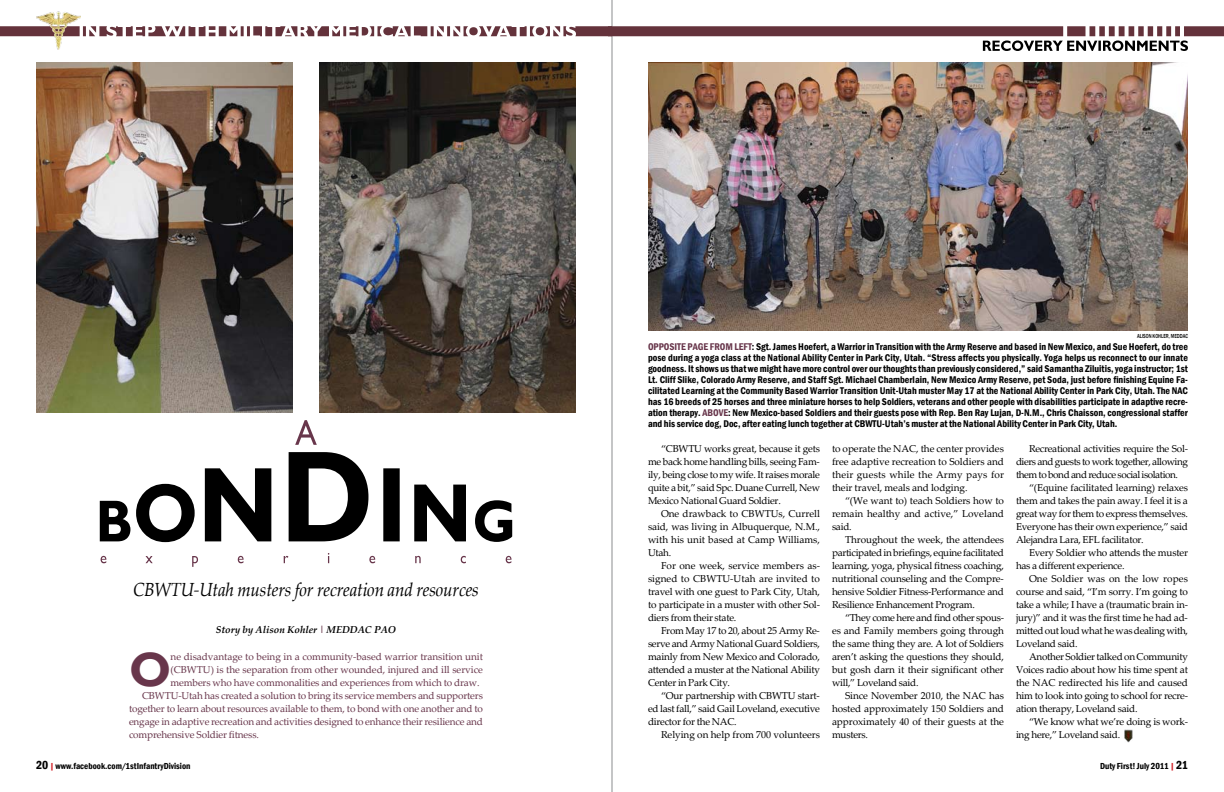
<style>
.page{position:relative;width:1224px;height:792px;background:#fff}
.page>*{position:absolute;margin:0;border:0;box-sizing:border-box;transform-origin:0 0}
.t1{font:700 48.1px "Gill Sans";color:#68364b}
.t2{font:italic 19px "Palatino Linotype";letter-spacing:-.01em;color:#000;scale:.9 1}
.t3{font:10px/13px "Palatino Linotype";letter-spacing:-.025em;color:#000;text-align:justify}
.t4{font:600 condensed 10px/11px "Franklin Gothic";color:#000;text-align:justify}
.t5{font:10px "Palatino Linotype";letter-spacing:-.015em;color:#68364b}
.t6{font:10px "Palatino Linotype";letter-spacing:-.005em;color:#000}
.t7{font:italic 700 10px "Palatino Linotype";color:#000}
.t8{font:600 condensed 9px "Franklin Gothic";color:#000}
.t9{font:500 6px "Franklin Gothic";color:#000;scale:.75 1}
.s1{color:#68364b}
.s2{font-size:12px}
.s3{color:#d2232a}
</style>
<div class="page">
<hr style="left:612px;top:0;width:1px;height:792px;background:#8a8c8e">
<img style="left:36px;top:11px;width:45px;height:15px">
<img style="left:36px;top:62px;width:257px;height:351px">
<img style="left:319px;top:62px;width:257px;height:351px">
<svg style="left:0;top:26px;width:1224px;height:25px"></svg>
<svg style="left:100px;top:452px;width:412px;height:90px"></svg>
<svg style="left:101px;top:553px;width:411px;height:14px"></svg>
<svg style="left:295px;top:420px;width:22px;height:25px"></svg>
<img style="left:648px;top:62px;width:540px;height:269px">
<svg style="left:1124px;top:730px;width:8px;height:13px"></svg>
<h2 class="t2" style="left:133px;top:576px;width:386px">CBWTU-Utah musters for recreation and resources</h2>
<p class="t7" style="left:216px;top:623px;width:182px">Story by Alison Kohler <span class="s1">|</span> MEDDAC PAO</p>
<h1 class="t1" style="left:129px;top:641px;width:44px">O</h1>
<p class="t5" style="left:171px;top:650px;width:314px">ne disadvantage to being in a community-based warrior transition unit</p>
<p class="t5" style="left:171px;top:663px;width:314px">(CBWTU) is the separation from other wounded, injured and ill service</p>
<p class="t5" style="left:171px;top:676px;width:310px">members who have commonalities and experiences from which to draw.</p>
<p class="t5" style="left:142px;top:689px;width:343px">CBWTU-Utah has created a solution to bring its service members and supporters</p>
<p class="t5" style="left:129px;top:702px;width:356px">together to learn about resources available to them, to bond with one another and to</p>
<p class="t5" style="left:129px;top:715px;width:356px">engage in adaptive recreation and activities designed to enhance their resilience and</p>
<p class="t5" style="left:129px;top:728px;width:131px">comprehensive Soldier fitness.</p>
<p class="t9" style="left:1137px;top:332px;width:50px">ALISON KOHLER, MEDDA</p>
<p class="t9" style="left:1185px;top:332px;width:5px">C</p>
<p class="t4" style="left:648px;top:341px;width:542px"><span class="s1">OPPOSITE PAGE FROM LEFT</span>: Sgt. James Hoefert, a Warrior in Transition with the Army Reserve and based in New Mexico, and Sue Hoefert, do tree pose during a yoga class at the National Ability Center in Park City, Utah. “Stress affects you physically. Yoga helps us reconnect to our innate goodness. It shows us that we might have more control over our thoughts than previously considered,” said Samantha Ziluitis, yoga instructor; 1st Lt. Cliff Slike, Colorado Army Reserve, and Staff Sgt. Michael Chamberlain, New Mexico Army Reserve, pet Soda, just before finishing Equine Fa&shy;cilitated Learning at the Community Based Warrior Transition Unit-Utah muster May 17 at the National Ability Center in Park City, Utah. The NAC has 16 breeds of 25 horses and three miniature horses to help Soldiers, veterans and other people with disabilities participate in adaptive recre&shy;ation therapy. <span class="s1">ABOVE</span>: New Mexico-based Soldiers and their guests pose with Rep. Ben Ray Lujan, D-N.M., Chris Chaisson, congressional staffer and his service dog, Doc, after eating lunch together at CBWTU-Utah’s muster at the National Ability Center in Park City, Utah.</p>
<p class="t3" style="left:648px;top:442px;width:174px;text-indent:13px">“CBWTU works great, because it gets me back home handling bills, seeing Fam&shy;ily, being close to my wife. It raises morale quite a bit,” said Spc. Duane Currell, New Mexico National Guard Soldier.</p>
<p class="t3" style="left:648px;top:507px;width:173px;text-indent:13px">One drawback to CBWTUs, Currell said, was living in Albuquerque, N.M., with his unit based at Camp Williams, Utah.</p>
<p class="t3" style="left:648px;top:559px;width:174px;text-indent:13px">For one week, service members as&shy;signed to CBWTU-Utah are invited to travel with one guest to Park City, Utah, to participate in a muster with other Sol&shy;diers from their state.</p>
<p class="t3" style="left:648px;top:624px;width:174px;text-indent:13px">From May 17 to 20, about 25 Army Re&shy;serve and Army National Guard Soldiers, mainly from New Mexico and Colorado, attended a muster at the National Ability Center in Park City.</p>
<p class="t3" style="left:648px;top:689px;width:174px;text-indent:13px">“Our partnership with CBWTU start&shy;ed last fall,” said Gail Loveland, executive director for the NAC.</p>
<p class="t6" style="left:661px;top:727px;width:161px">Relying on help from 700 volunteers</p>
<p class="t3" style="left:832px;top:442px;width:174px">to operate the NAC, the center provides free adaptive recreation to Soldiers and their guests while the Army pays for their travel, meals and lodging.</p>
<p class="t3" style="left:832px;top:494px;width:174px;text-indent:13px">“(We want to) teach Soldiers how to remain healthy and active,” Loveland said.</p>
<p class="t3" style="left:832px;top:533px;width:174px;text-indent:13px">Throughout the week, the attendees participated in briefings, equine facilitated learning, yoga, physical fitness coaching, nutritional counseling and the Compre&shy;hensive Soldier Fitness-Performance and Resilience Enhancement Program.</p>
<p class="t3" style="left:832px;top:611px;width:174px;text-indent:13px">“They come here and find other spous&shy;es and Family members going through the same thing they are. A lot of Soldiers aren’t asking the questions they should, but gosh darn it their significant other will,” Loveland said.</p>
<p class="t3" style="left:832px;top:689px;width:174px;text-indent:13px">Since November 2010, the NAC has hosted approximately 150 Soldiers and approximately 40 of their guests at the musters.</p>
<p class="t3" style="left:1016px;top:442px;width:174px;text-indent:13px">Recreational activities require the Sol&shy;diers and guests to work together, allowing them to bond and reduce social isolation.</p>
<p class="t3" style="left:1016px;top:481px;width:174px;text-indent:13px">“(Equine facilitated learning) relaxes them and takes the pain away. I feel it is a great way for them to express themselves.<br>Everyone has their own experience,” said Alejandra Lara, EFL facilitator.</p>
<p class="t3" style="left:1016px;top:546px;width:173px;text-indent:13px">Every Soldier who attends the muster has a different experience.</p>
<p class="t3" style="left:1016px;top:572px;width:174px;text-indent:13px">One Soldier was on the low ropes course and said, “I’m sorry. I’m going to take a while; I have a (traumatic brain in&shy;jury)” and it was the first time he had ad&shy;mitted out loud what he was dealing with, Loveland said.</p>
<p class="t3" style="left:1016px;top:650px;width:174px;text-indent:13px">Another Soldier talked on Community Voices radio about how his time spent at the NAC redirected his life and caused him to look into going to school for recre&shy;ation therapy, Loveland said.</p>
<p class="t3" style="left:1016px;top:715px;width:174px;text-indent:13px">“We know what we’re doing is work&shy;ing here,” Loveland said.</p>
<p class="t8" style="left:36px;top:760px;width:156px"><span class="s2">20</span> <span class="s3">|</span> www.facebook.com/1stInfantryDivision</p>
<p class="t8" style="left:1100px;top:760px;width:89px">Duty First! July 2011 <span class="s3">|</span> <span class="s2">21</span></p>
</div>
